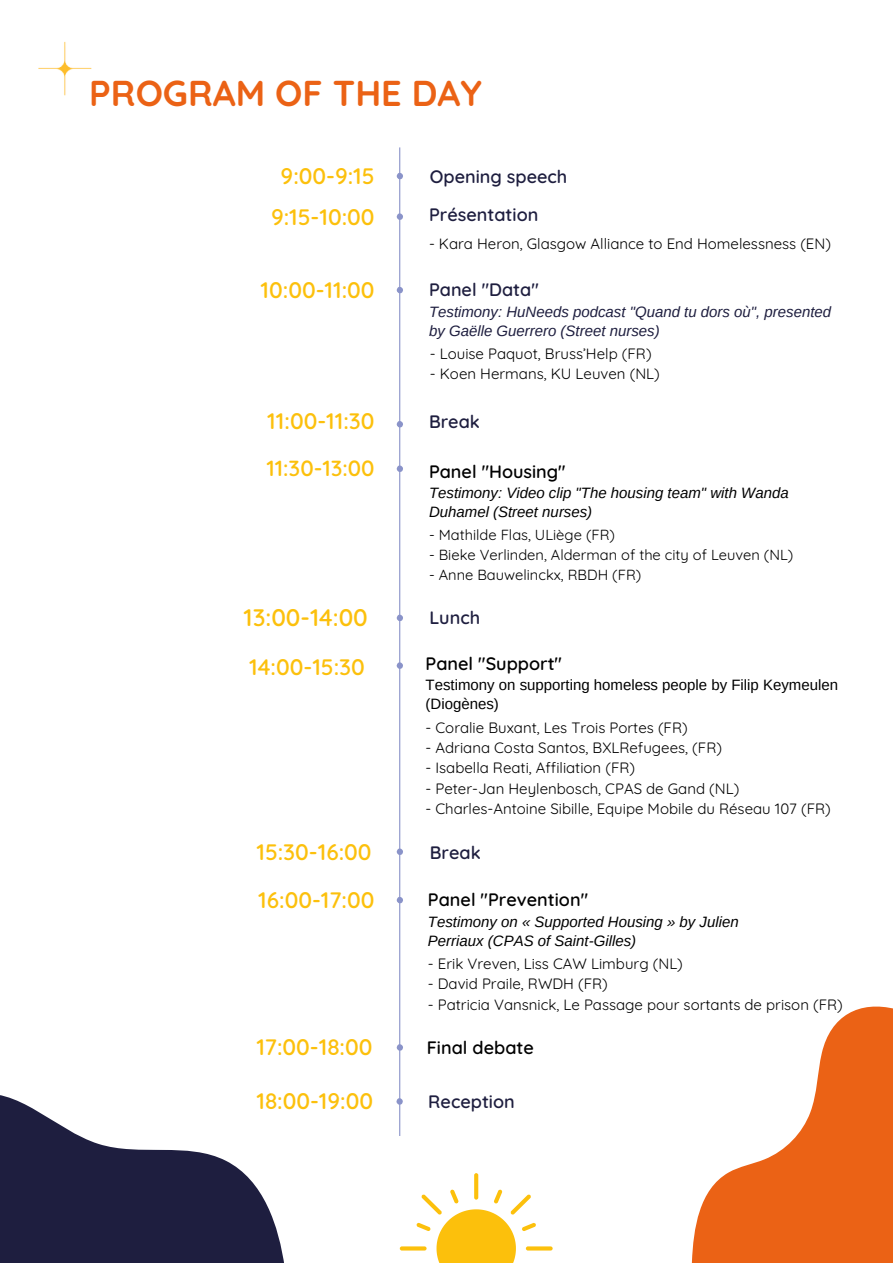
<style>
.page{position:relative;width:893px;height:1264px;background:#fff}
.page>*{position:absolute;margin:0;border:0;box-sizing:border-box;transform-origin:0 0}
.t1{font:700 36px "Quicksand";color:#eb6215}
.t2{font:600 24px "Quicksand";color:#fcc00c}
.t3{font:600 22.5px "Quicksand";color:#fcc00c}
.t4{font:600 21.9px "Quicksand";color:#fcc00c}
.t5{font:600 18px "Quicksand";color:#1e1e3f}
.t6{font:600 18px "Quicksand";color:#000}
.t7{font:15px "Quicksand";color:#000}
.t8{font:italic 15px/19px "Arimo";color:#000}
.t9{font:italic 15px/19px "Arimo";color:#1e1e3f}
.t10{font:15px/19px "Arimo";color:#000}
.t11{font:14.7px "Quicksand";color:#000}
</style>
<div class="page">
<svg style="left:691px;top:1006px;width:201px;height:256px;fill:#eb6215"></svg>
<svg style="left:0;top:1095px;width:284px;height:167px;fill:#1e1e3f"></svg>
<img style="left:38px;top:42px;width:54px;height:54px">
<svg style="left:400px;top:1173px;width:152px;height:89px"></svg>
<hr style="left:399px;top:147px;width:1px;height:988px;background:#8a93c9">
<svg style="left:396px;top:172px;width:7px;height:7px"></svg>
<svg style="left:396px;top:213px;width:7px;height:7px"></svg>
<svg style="left:396px;top:286px;width:7px;height:7px"></svg>
<svg style="left:396px;top:420px;width:7px;height:7px"></svg>
<svg style="left:396px;top:465px;width:7px;height:7px"></svg>
<svg style="left:396px;top:614px;width:7px;height:7px"></svg>
<svg style="left:396px;top:662px;width:7px;height:6px"></svg>
<svg style="left:396px;top:848px;width:7px;height:7px"></svg>
<svg style="left:396px;top:896px;width:7px;height:7px"></svg>
<svg style="left:396px;top:1043px;width:7px;height:7px"></svg>
<svg style="left:396px;top:1097px;width:7px;height:7px"></svg>
<h1 class="t1" style="left:89px;top:70px;width:394px">PROGRAM OF THE DAY</h1>
<h3 class="t3" style="left:280px;top:161px;width:95px">9:00-9:15</h3>
<p class="t5" style="left:430px;top:165px;width:139px">Opening speech</p>
<h3 class="t3" style="left:271px;top:203px;width:105px">9:15-10:00</h3>
<p class="t5" style="left:429px;top:203px;width:111px">Présentation</p>
<p class="t7" style="left:429px;top:234px;width:403px">- Kara Heron, Glasgow Alliance to End Homelessness (EN)</p>
<h3 class="t3" style="left:260px;top:275px;width:116px">10:00-11:00</h3>
<p class="t5" style="left:429px;top:278px;width:111px">Panel "Data"</p>
<p class="t9" style="left:429px;top:302px;width:404px">Testimony: HuNeeds podcast "Quand tu dors où", presented by Gaëlle Guerrero (Street nurses)</p>
<p class="t7" style="left:430px;top:344px;width:223px">- Louise Paquot, Bruss’Help (FR)</p>
<p class="t7" style="left:430px;top:364px;width:231px">- Koen Hermans, KU Leuven (NL)</p>
<h3 class="t3" style="left:267px;top:406px;width:109px">11:00-11:30</h3>
<p class="t5" style="left:429px;top:410px;width:52px">Break</p>
<h3 class="t4" style="left:266px;top:454px;width:110px">11:30-13:00</h3>
<p class="t6" style="left:429px;top:459px;width:138px">Panel "Housing"</p>
<p class="t8" style="left:429px;top:483px;width:361px">Testimony: Video clip "The housing team" with Wanda<br>Duhamel (Street nurses)</p>
<p class="t11" style="left:429px;top:525px;width:187px">- Mathilde Flas, ULiège (FR)</p>
<p class="t11" style="left:429px;top:545px;width:366px">- Bieke Verlinden, Alderman of the city of Leuven (NL)</p>
<p class="t11" style="left:429px;top:565px;width:214px">- Anne Bauwelinckx, RBDH (FR)</p>
<h2 class="t2" style="left:243px;top:602px;width:126px">13:00-14:00</h2>
<p class="t5" style="left:429px;top:605px;width:52px">Lunch</p>
<h3 class="t3" style="left:249px;top:652px;width:117px">14:00-15:30</h3>
<p class="t6" style="left:425px;top:652px;width:138px">Panel "Support"</p>
<p class="t10" style="left:425px;top:675px;width:414px">Testimony on supporting homeless people by Filip Keymeulen (Diogènes)</p>
<p class="t7" style="left:425px;top:718px;width:264px">- Coralie Buxant, Les Trois Portes (FR)</p>
<p class="t7" style="left:425px;top:738px;width:298px">- Adriana Costa Santos, BXLRefugees, (FR)</p>
<p class="t7" style="left:425px;top:758px;width:211px">- Isabella Reati, Affiliation (FR)</p>
<p class="t7" style="left:425px;top:778px;width:315px">- Peter-Jan Heylenbosch, CPAS de Gand (NL)</p>
<p class="t7" style="left:425px;top:798px;width:407px">- Charles-Antoine Sibille, Equipe Mobile du Réseau 107 (FR)</p>
<h3 class="t3" style="left:256px;top:837px;width:117px">15:30-16:00</h3>
<p class="t5" style="left:430px;top:840px;width:52px">Break</p>
<h3 class="t3" style="left:258px;top:885px;width:118px">16:00-17:00</h3>
<p class="t6" style="left:428px;top:888px;width:162px">Panel "Prevention"</p>
<p class="t8" style="left:428px;top:911px;width:312px">Testimony on « Supported Housing » by Julien<br>Perriaux (CPAS of Saint-Gilles)</p>
<p class="t7" style="left:428px;top:954px;width:256px">- Erik Vreven, Liss CAW Limburg (NL)</p>
<p class="t7" style="left:428px;top:974px;width:181px">- David Praile, RWDH (FR)</p>
<p class="t7" style="left:428px;top:994px;width:416px">- Patricia Vansnick, Le Passage pour sortants de prison (FR)</p>
<h3 class="t3" style="left:256px;top:1032px;width:118px">17:00-18:00</h3>
<p class="t6" style="left:427px;top:1035px;width:109px">Final debate</p>
<h3 class="t3" style="left:256px;top:1086px;width:118px">18:00-19:00</h3>
<p class="t5" style="left:428px;top:1090px;width:88px">Reception</p>
</div>
